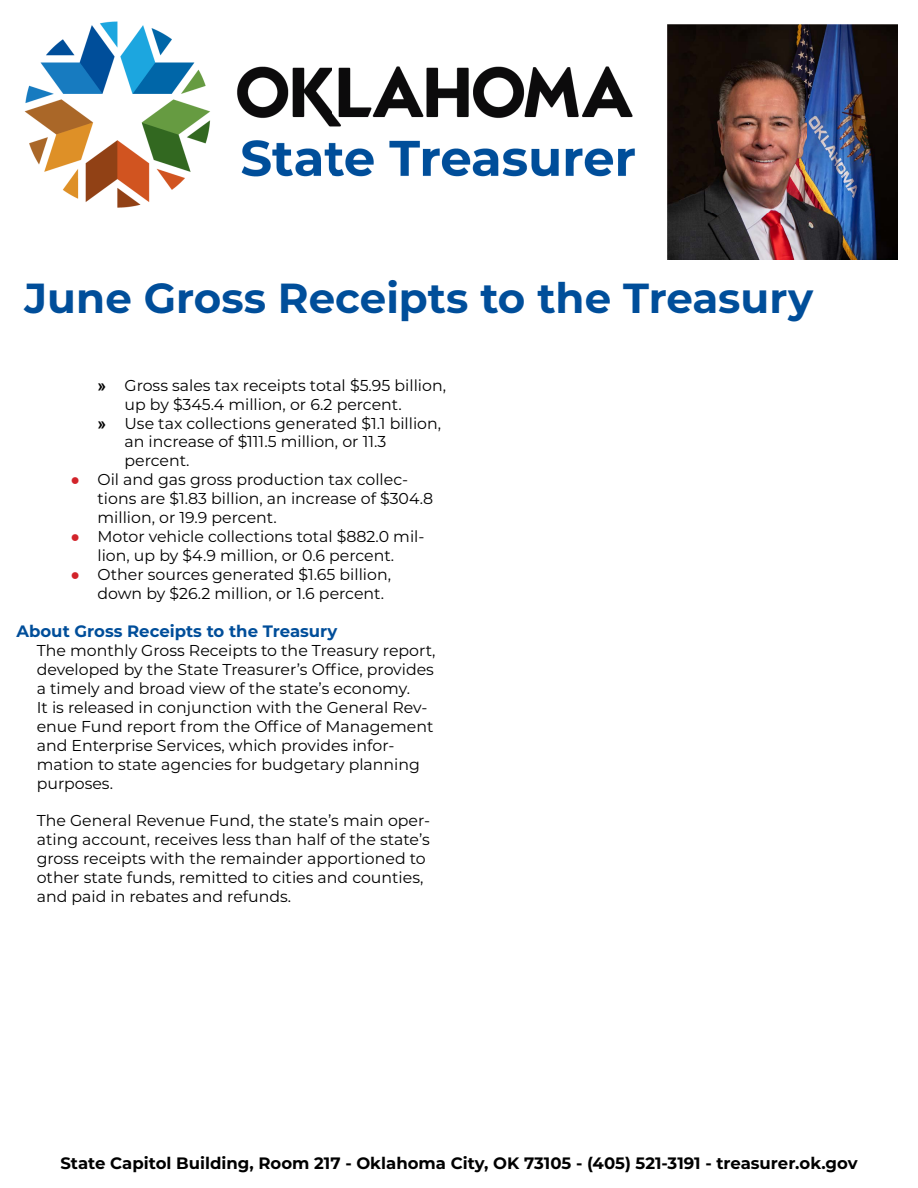
<style>
.page{position:relative;width:918px;height:1188px;background:#fff}
.page>*{position:absolute;margin:0;border:0;box-sizing:border-box;transform-origin:0 0}
.t1{font:700 42px "Montserrat";color:#004e9a}
.t2{font:700 16.5px "Montserrat";color:#000}
.t3{font:700 16.5px "Montserrat";color:#004e9a}
.t4{font:15.75px/18.9px "Montserrat";color:#000}
.s1{font-family:"Arial";font-weight:700}
.s2{font-family:"Arial";color:#d2232a}
</style>
<div class="page">
<img style="left:24px;top:21px;width:661px;height:187px">
<img style="left:667px;top:25px;width:230px;height:235px">
<h1 class="t1" style="left:25px;top:268px;width:790px">June Gross Receipts to the Treasury</h1>
<p class="t4" style="left:98px;top:375px;width:350px"><span class="s1">»</span> Gross sales tax receipts total $5.95 billion,</p>
<p class="t4" style="left:125px;top:394px;width:279px">up by $345.4 million, or 6.2 percent.</p>
<p class="t4" style="left:98px;top:413px;width:345px"><span class="s1">»</span> Use tax collections generated $1.1 billion,</p>
<p class="t4" style="left:125px;top:432px;width:263px">an increase of $111.5 million, or 11.3</p>
<p class="t4" style="left:125px;top:451px;width:67px">percent.</p>
<p class="t4" style="left:98px;top:470px;width:337px;text-indent:-27px"><span class="s2">●</span> Oil and gas gross production tax collec&shy;tions are $1.83 billion, an increase of $304.8 million, or 19.9 percent.</p>
<p class="t4" style="left:71px;top:526px;width:356px;text-align:center"><span class="s2">●</span> Motor vehicle collections total $882.0 mil&shy;lion, up by $4.9 million, or 0.6 percent.</p>
<p class="t4" style="left:98px;top:564px;width:295px;text-indent:-27px"><span class="s2">●</span> Other sources generated $1.65 billion, down by $26.2 million, or 1.6 percent.</p>
<p class="t3" style="left:16px;top:620px;width:323px">About Gross Receipts to the Treasury</p>
<p class="t4" style="left:37px;top:641px;width:400px">The monthly Gross Receipts to the Treasury report, developed by the State Treasurer’s Office, provides a timely and broad view of the state’s economy.<br>It is released in conjunction with the General Rev&shy;enue Fund report from the Office of Management and Enterprise Services, which provides infor&shy;mation to state agencies for budgetary planning purposes.</p>
<p class="t4" style="left:37px;top:811px;width:395px">The General Revenue Fund, the state’s main oper&shy;ating account, receives less than half of the state’s gross receipts with the remainder apportioned to other state funds, remitted to cities and counties, and paid in rebates and refunds.</p>
<p class="t2" style="left:60px;top:1152px;width:799px">State Capitol Building, Room 217 - Oklahoma City, OK 73105 - (405) 521-3191 - treasurer.ok.gov</p>
</div>
